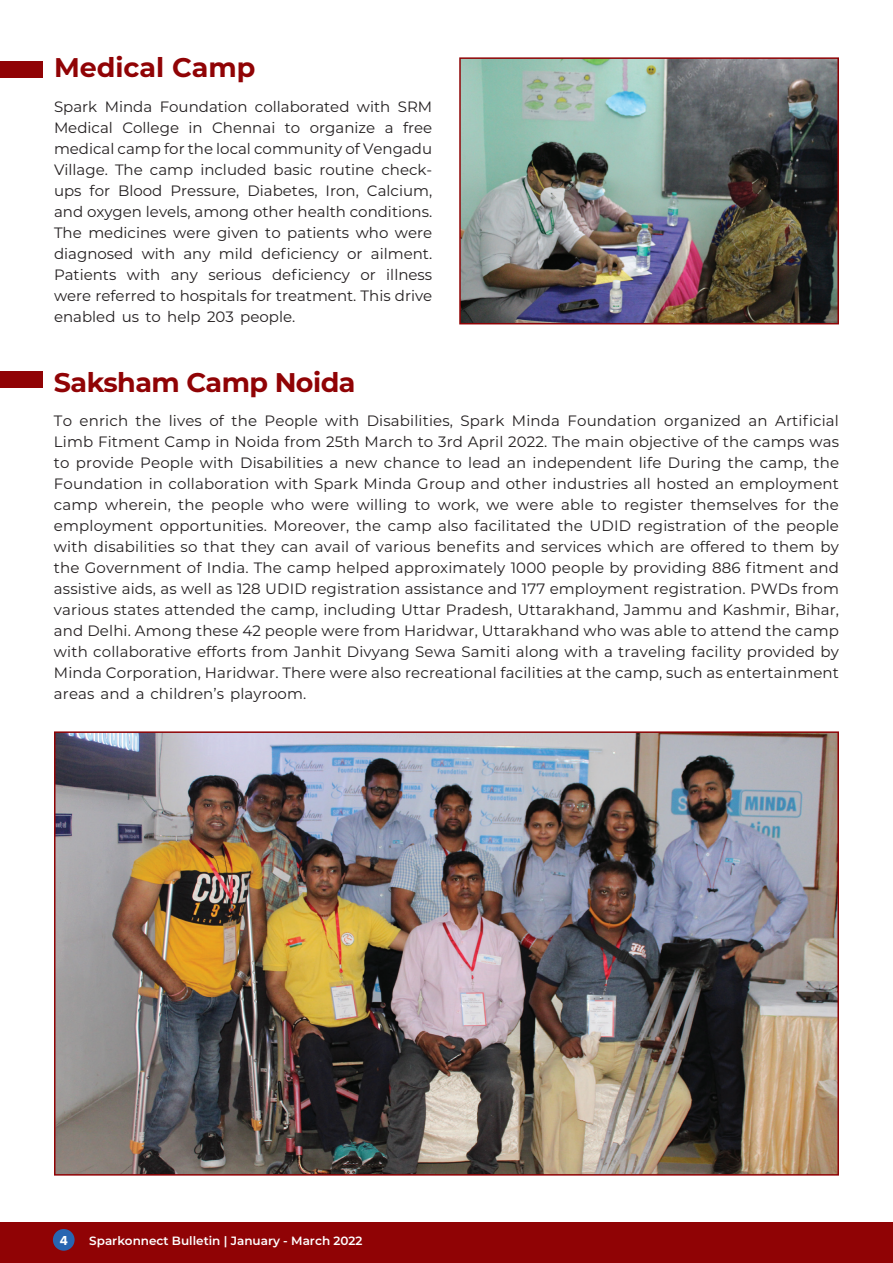
<style>
.page{position:relative;width:893px;height:1263px;background:#fff}
.page>*{position:absolute;margin:0;border:0;box-sizing:border-box;transform-origin:0 0}
.t1{font:700 27px "Montserrat";letter-spacing:-.02em;color:#900305}
.t2{font:700 27px "Montserrat";color:#900305}
.t3{font:15px/21px "Montserrat";letter-spacing:.005em;color:#231f20;text-align:justify}
.t4{font:700 13.5px "Proxima Nova";color:#fff}
.t5{font:600 12px "Montserrat";color:#fff}
</style>
<div class="page">
<div style="left:0;top:1222px;width:893px;height:41px;background:#900305"></div>
<div style="left:53px;top:1229px;width:22px;height:22px;background:#2865b1;border-radius:50%"></div>
<div style="left:0;top:371px;width:42px;height:17px;background:#900305"></div>
<img style="left:56px;top:733px;width:781px;height:440px">
<div style="left:0;top:61px;width:42px;height:16px;background:#900305"></div>
<img style="left:462px;top:60px;width:374px;height:261px">
<div style="left:459px;top:57px;width:380px;height:267px;border:2px solid #900305"></div>
<h1 class="t2" style="left:54px;top:48px;width:203px">Medical Camp</h1>
<p class="t3" style="left:54px;top:95px;width:380px">Spark Minda Foundation collaborated with SRM Medical College in Chennai to organize a free medical camp for the local community of Vengadu Village. The camp included basic routine check&shy;ups for Blood Pressure, Diabetes, Iron, Calcium, and oxygen levels, among other health conditions.<br>The medicines were given to patients who were diagnosed with any mild deficiency or ailment.<br>Patients with any serious deficiency or illness were referred to hospitals for treatment. This drive enabled us to help 203 people.</p>
<h1 class="t1" style="left:54px;top:363px;width:303px">Saksham Camp Noida</h1>
<p class="t3" style="left:54px;top:410px;width:787px">To enrich the lives of the People with Disabilities, Spark Minda Foundation organized an Artificial Limb Fitment Camp in Noida from 25th March to 3rd April 2022. The main objective of the camps was to provide People with Disabilities a new chance to lead an independent life During the camp, the Foundation in collaboration with Spark Minda Group and other industries all hosted an employment camp wherein, the people who were willing to work, we were able to register themselves for the employment opportunities. Moreover, the camp also facilitated the UDID registration of the people with disabilities so that they can avail of various benefits and services which are offered to them by the Government of India. The camp helped approximately 1000 people by providing 886 fitment and assistive aids, as well as 128 UDID registration assistance and 177 employment registration. PWDs from various states attended the camp, including Uttar Pradesh, Uttarakhand, Jammu and Kashmir, Bihar, and Delhi. Among these 42 people were from Haridwar, Uttarakhand who was able to attend the camp with collaborative efforts from Janhit Divyang Sewa Samiti along with a traveling facility provided by Minda Corporation, Haridwar. There were also recreational facilities at the camp, such as entertainment areas and a children’s playroom.</p>
<p class="t4" style="left:60px;top:1232px;width:10px">4</p>
<p class="t5" style="left:89px;top:1232px;width:275px">Sparkonnect Bulletin | January - March 2022</p>
</div>
